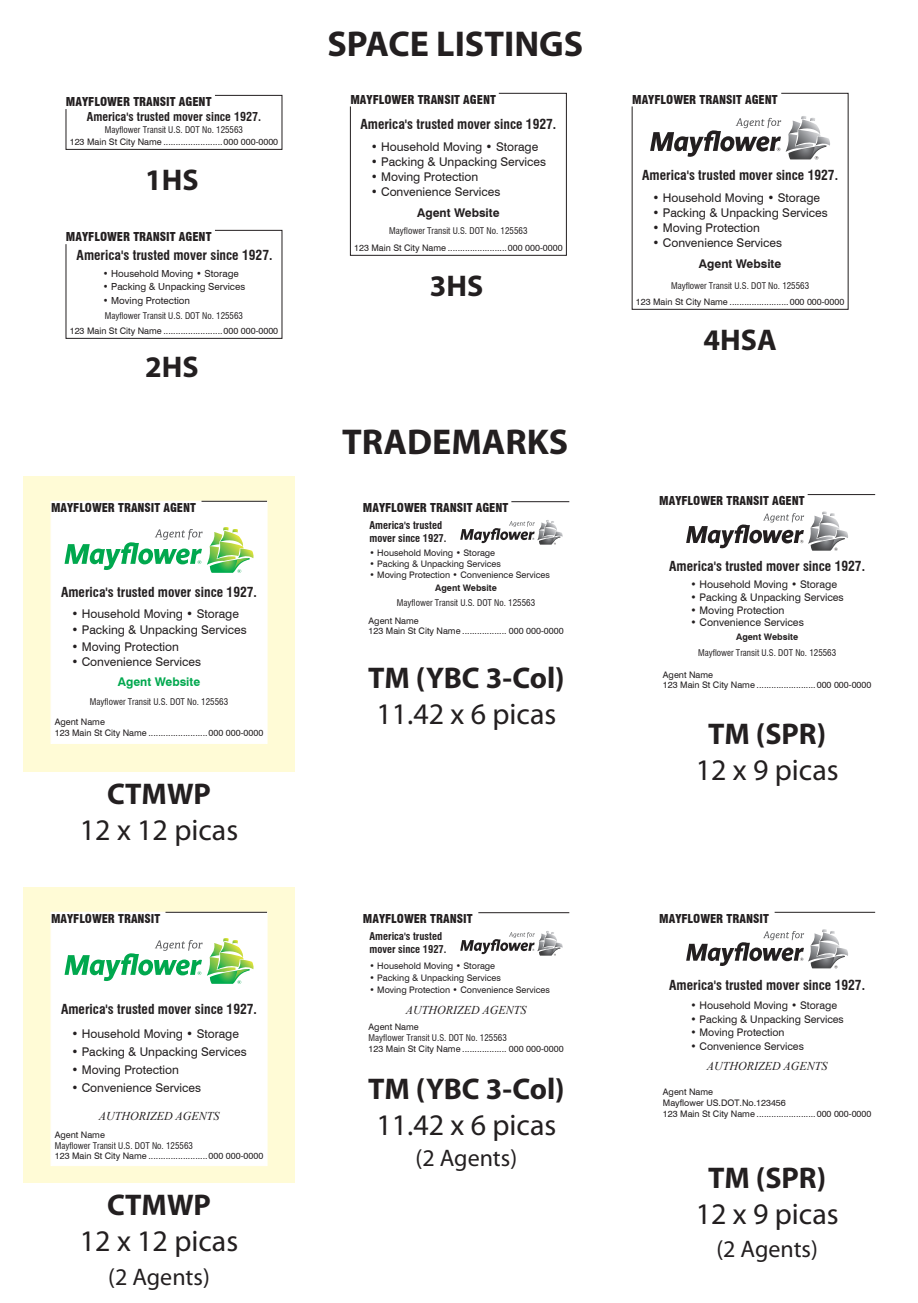
<style>
.page{position:relative;width:918px;height:1303px;background:#fff}
.page>*{position:absolute;margin:0;border:0;box-sizing:border-box;transform-origin:0 0}
.t1{font:700 36px "Myriad Pro";color:#231f20}
.t2{font:30px "Myriad Pro";color:#231f20}
.t3{font:700 30px "Myriad Pro";color:#231f20}
.t4{font:24px "Myriad Pro";color:#231f20}
.t5{font:700 condensed 13.5px "Swiss 721 BT";color:#231f20}
.t6{font:12px "Swiss 721 BT";color:#231f20}
.t7{font:900 condensed 12px "Swiss 721 BT";color:#231f20}
.t8{font:italic 12px "Times New Roman";color:#231f20}
.t9{font:700 condensed 12px "Swiss 721 BT";color:#231f20}
.t10{font:700 12px "Swiss 721 BT";color:#231f20}
.t11{font:700 12px "Swiss 721 BT";color:#00a84e}
.t12{font:10.5px "Swiss 721 BT";color:#231f20}
.t13{font:700 condensed 10.5px/12.6px "Swiss 721 BT";color:#231f20}
.t14{font:9.75px "Swiss 721 BT";color:#231f20}
.t15{font:9px/10.8px "Swiss 721 BT";color:#231f20}
.t16{font:condensed 9px "Swiss 721 BT";color:#231f20}
.t17{font:700 9px "Swiss 721 BT";color:#231f20}
</style>
<div class="page">
<svg style="left:65px;top:95px;width:218px;height:55px"></svg>
<svg style="left:350px;top:93px;width:217px;height:163px"></svg>
<div style="left:23px;top:476px;width:272px;height:296px;background:#fffbd6"></div>
<div style="left:51px;top:501px;width:216px;height:242px;background:#fff"></div>
<hr style="left:202px;top:501px;width:65px;height:1px;background:#231f20">
<hr style="left:511px;top:501px;width:58px;height:1px;background:#231f20">
<svg style="left:65px;top:230px;width:218px;height:109px"></svg>
<svg style="left:631px;top:93px;width:218px;height:217px"></svg>
<svg style="left:686px;top:511px;width:162px;height:40px"></svg>
<svg style="left:460px;top:520px;width:103px;height:25px"></svg>
<svg style="left:65px;top:527px;width:189px;height:46px"></svg>
<div style="left:23px;top:887px;width:272px;height:295px;background:#fffbd6"></div>
<div style="left:51px;top:912px;width:216px;height:254px;background:#fff"></div>
<hr style="left:165px;top:912px;width:102px;height:1px;background:#231f20">
<hr style="left:478px;top:912px;width:91px;height:1px;background:#231f20">
<svg style="left:460px;top:931px;width:103px;height:25px"></svg>
<svg style="left:65px;top:938px;width:189px;height:46px"></svg>
<hr style="left:808px;top:494px;width:67px;height:1px;background:#231f20">
<svg style="left:686px;top:929px;width:162px;height:39px"></svg>
<hr style="left:775px;top:912px;width:100px;height:1px;background:#231f20">
<h3 class="t7" style="left:66px;top:94px;width:147px">MAYFLOWER TRANSIT AGENT</h3>
<p class="t16" style="left:105px;top:125px;width:140px">Mayflower Transit U.S. DOT No. 125563</p>
<h3 class="t9" style="left:87px;top:109px;width:176px">America's trusted mover since 1927.</h3>
<p class="t15" style="left:70px;top:137px;width:210px">123 Main St City Name ........................000 000-0000</p>
<h2 class="t3" style="left:145px;top:160px;width:55px">1HS</h2>
<h3 class="t7" style="left:66px;top:229px;width:147px">MAYFLOWER TRANSIT AGENT</h3>
<h3 class="t5" style="left:77px;top:247px;width:197px">America's trusted mover since 1927.</h3>
<p class="t14" style="left:103px;top:267px;width:138px">• Household Moving • Storage</p>
<p class="t14" style="left:103px;top:281px;width:144px">• Packing &amp; Unpacking Services</p>
<p class="t14" style="left:103px;top:294px;width:89px">• Moving Protection</p>
<p class="t16" style="left:105px;top:310px;width:140px">Mayflower Transit U.S. DOT No. 125563</p>
<p class="t15" style="left:70px;top:326px;width:210px">123 Main St City Name ........................000 000-0000</p>
<h2 class="t3" style="left:145px;top:348px;width:55px">2HS</h2>
<h3 class="t7" style="left:51px;top:500px;width:147px">MAYFLOWER TRANSIT AGENT</h3>
<h3 class="t5" style="left:61px;top:584px;width:197px">America's trusted mover since 1927.</h3>
<h3 class="t6" style="left:71px;top:606px;width:169px">• Household Moving • Storage</h3>
<h3 class="t6" style="left:71px;top:623px;width:177px">• Packing &amp; Unpacking Services</h3>
<h3 class="t6" style="left:71px;top:639px;width:109px">• Moving Protection</h3>
<h3 class="t6" style="left:71px;top:654px;width:131px">• Convenience Services</h3>
<h3 class="t11" style="left:118px;top:675px;width:84px">Agent Website</h3>
<p class="t16" style="left:90px;top:696px;width:140px">Mayflower Transit U.S. DOT No. 125563</p>
<p class="t15" style="left:55px;top:716px;width:210px">Agent Name<br>123 Main St City Name ........................000 000-0000</p>
<h2 class="t3" style="left:107px;top:774px;width:106px">CTMWP</h2>
<h2 class="t2" style="left:80px;top:812px;width:160px">12 x 12 picas</h2>
<h3 class="t7" style="left:51px;top:911px;width:111px">MAYFLOWER TRANSIT</h3>
<h3 class="t5" style="left:61px;top:1001px;width:197px">America's trusted mover since 1927.</h3>
<h3 class="t6" style="left:71px;top:1026px;width:169px">• Household Moving • Storage</h3>
<h3 class="t6" style="left:71px;top:1044px;width:177px">• Packing &amp; Unpacking Services</h3>
<h3 class="t6" style="left:71px;top:1062px;width:109px">• Moving Protection</h3>
<h3 class="t6" style="left:71px;top:1080px;width:131px">• Convenience Services</h3>
<h3 class="t8" style="left:99px;top:1107px;width:122px">AUTHORIZED AGENTS</h3>
<p class="t15" style="left:55px;top:1129px;width:52px">Agent Name</p>
<p class="t16" style="left:55px;top:1140px;width:140px">Mayflower Transit U.S. DOT No. 125563</p>
<p class="t15" style="left:55px;top:1151px;width:210px">123 Main St City Name ........................000 000-0000</p>
<h2 class="t3" style="left:107px;top:1185px;width:106px">CTMWP</h2>
<h2 class="t2" style="left:80px;top:1223px;width:160px">12 x 12 picas</h2>
<h3 class="t4" style="left:108px;top:1262px;width:103px">(2 Agents)</h3>
<h1 class="t1" style="left:327px;top:21px;width:257px">SPACE LISTINGS</h1>
<h3 class="t7" style="left:350px;top:92px;width:147px">MAYFLOWER TRANSIT AGENT</h3>
<h3 class="t5" style="left:360px;top:116px;width:197px">America's trusted mover since 1927.</h3>
<h3 class="t6" style="left:371px;top:139px;width:169px">• Household Moving • Storage</h3>
<h3 class="t6" style="left:371px;top:154px;width:177px">• Packing &amp; Unpacking Services</h3>
<h3 class="t6" style="left:371px;top:169px;width:109px">• Moving Protection</h3>
<h3 class="t6" style="left:371px;top:184px;width:131px">• Convenience Services</h3>
<h3 class="t10" style="left:417px;top:205px;width:84px">Agent Website</h3>
<p class="t16" style="left:389px;top:226px;width:140px">Mayflower Transit U.S. DOT No. 125563</p>
<p class="t15" style="left:354px;top:243px;width:210px">123 Main St City Name ........................000 000-0000</p>
<h2 class="t3" style="left:430px;top:266px;width:55px">3HS</h2>
<h1 class="t1" style="left:342px;top:418px;width:228px">TRADEMARKS</h1>
<h3 class="t7" style="left:363px;top:501px;width:147px">MAYFLOWER TRANSIT AGENT</h3>
<p class="t15" style="left:370px;top:548px;width:127px">• Household Moving • Storage</p>
<p class="t15" style="left:370px;top:559px;width:133px">• Packing &amp; Unpacking Services</p>
<p class="t15" style="left:370px;top:569px;width:182px">• Moving Protection • Convenience Services</p>
<p class="t15" style="left:369px;top:615px;width:197px">Agent Name<br>123 Main St City Name .................. 000 000-0000</p>
<p class="t13" style="left:370px;top:519px;width:79px">America's trusted mover since 1927.</p>
<p class="t17" style="left:435px;top:582px;width:63px">Agent Website</p>
<p class="t16" style="left:397px;top:598px;width:140px">Mayflower Transit U.S. DOT No. 125563</p>
<h2 class="t3" style="left:368px;top:658px;width:198px">TM (YBC 3-Col)</h2>
<h2 class="t2" style="left:376px;top:695px;width:182px">11.42 x 6 picas</h2>
<h3 class="t7" style="left:363px;top:912px;width:111px">MAYFLOWER TRANSIT</h3>
<p class="t15" style="left:370px;top:960px;width:127px">• Household Moving • Storage</p>
<p class="t15" style="left:370px;top:972px;width:133px">• Packing &amp; Unpacking Services</p>
<p class="t15" style="left:370px;top:984px;width:182px">• Moving Protection • Convenience Services</p>
<p class="t15" style="left:369px;top:1021px;width:52px">Agent Name</p>
<p class="t16" style="left:369px;top:1032px;width:140px">Mayflower Transit U.S. DOT No. 125563</p>
<p class="t15" style="left:369px;top:1043px;width:197px">123 Main St City Name .................. 000 000-0000</p>
<p class="t13" style="left:370px;top:930px;width:79px">America's trusted mover since 1927.</p>
<h3 class="t8" style="left:406px;top:1002px;width:122px">AUTHORIZED AGENTS</h3>
<h2 class="t3" style="left:368px;top:1069px;width:198px">TM (YBC 3-Col)</h2>
<h2 class="t2" style="left:376px;top:1106px;width:182px">11.42 x 6 picas</h2>
<h3 class="t4" style="left:416px;top:1143px;width:103px">(2 Agents)</h3>
<h3 class="t7" style="left:632px;top:92px;width:147px">MAYFLOWER TRANSIT AGENT</h3>
<h3 class="t5" style="left:642px;top:167px;width:197px">America's trusted mover since 1927.</h3>
<h3 class="t6" style="left:652px;top:190px;width:169px">• Household Moving • Storage</h3>
<h3 class="t6" style="left:652px;top:205px;width:177px">• Packing &amp; Unpacking Services</h3>
<h3 class="t6" style="left:652px;top:220px;width:109px">• Moving Protection</h3>
<h3 class="t6" style="left:652px;top:235px;width:131px">• Convenience Services</h3>
<h3 class="t10" style="left:699px;top:256px;width:84px">Agent Website</h3>
<p class="t16" style="left:671px;top:280px;width:140px">Mayflower Transit U.S. DOT No. 125563</p>
<p class="t15" style="left:636px;top:296px;width:210px">123 Main St City Name ........................000 000-0000</p>
<h2 class="t3" style="left:704px;top:321px;width:75px">4HSA</h2>
<h3 class="t7" style="left:659px;top:493px;width:147px">MAYFLOWER TRANSIT AGENT</h3>
<h3 class="t5" style="left:669px;top:558px;width:197px">America's trusted mover since 1927.</h3>
<p class="t12" style="left:690px;top:578px;width:148px">• Household Moving • Storage</p>
<p class="t12" style="left:690px;top:591px;width:155px">• Packing &amp; Unpacking Services</p>
<p class="t12" style="left:690px;top:603px;width:96px">• Moving Protection</p>
<p class="t12" style="left:690px;top:616px;width:115px">• Convenience Services</p>
<p class="t17" style="left:736px;top:632px;width:63px">Agent Website</p>
<p class="t16" style="left:698px;top:647px;width:140px">Mayflower Transit U.S. DOT No. 125563</p>
<p class="t15" style="left:663px;top:669px;width:210px">Agent Name<br>123 Main St City Name ........................000 000-0000</p>
<h2 class="t3" style="left:708px;top:714px;width:120px">TM (SPR)</h2>
<h2 class="t2" style="left:696px;top:751px;width:145px">12 x 9 picas</h2>
<h3 class="t7" style="left:659px;top:911px;width:111px">MAYFLOWER TRANSIT</h3>
<h3 class="t5" style="left:669px;top:977px;width:197px">America's trusted mover since 1927.</h3>
<p class="t12" style="left:690px;top:999px;width:148px">• Household Moving • Storage</p>
<p class="t12" style="left:690px;top:1012px;width:155px">• Packing &amp; Unpacking Services</p>
<p class="t12" style="left:690px;top:1026px;width:96px">• Moving Protection</p>
<p class="t12" style="left:690px;top:1039px;width:115px">• Convenience Services</p>
<p class="t15" style="left:663px;top:1087px;width:210px">Agent Name<br>Mayflower US.DOT.No.123456<br>123 Main St City Name ........................000 000-0000</p>
<h3 class="t8" style="left:707px;top:1058px;width:122px">AUTHORIZED AGENTS</h3>
<h2 class="t3" style="left:708px;top:1158px;width:120px">TM (SPR)</h2>
<h2 class="t2" style="left:696px;top:1195px;width:145px">12 x 9 picas</h2>
<h3 class="t4" style="left:716px;top:1234px;width:103px">(2 Agents)</h3>
</div>
